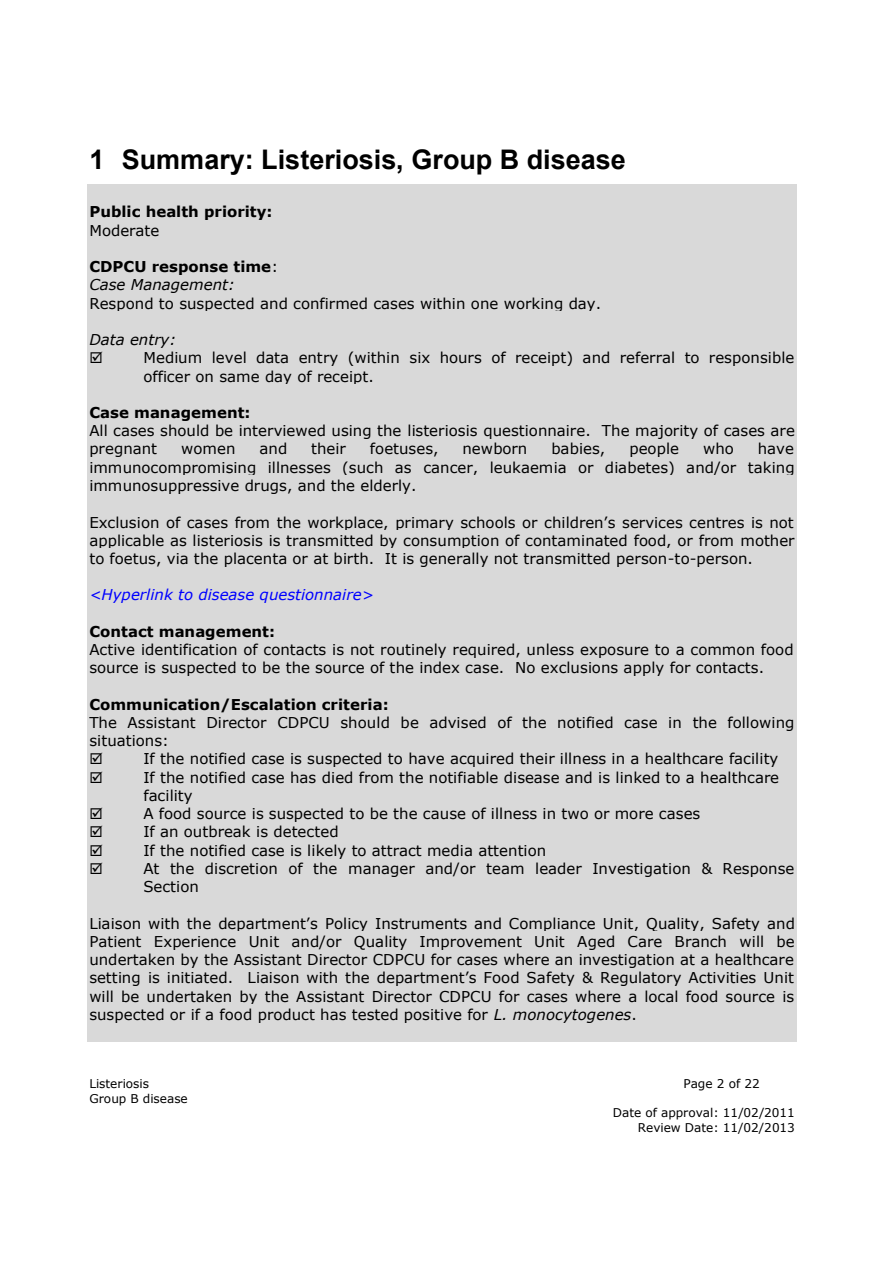
<style>
.page{position:relative;width:893px;height:1263px;background:#fff}
.page>*{position:absolute;margin:0;border:0;box-sizing:border-box;transform-origin:0 0}
.t1{font:700 27px "Arial";color:#000}
.t2{font:15px/18.1px "Verdana";color:#000}
.t3{font:italic 15px "Verdana";color:#00f}
.t4{font:700 15px/18.1px "Verdana";color:#000}
.t5{font:italic 15px/18px "Verdana";letter-spacing:.005em;color:#000}
.t6{font:12px/14.5px "Verdana";color:#000;text-align:right}
.s1{font-weight:400}
.s2{font-weight:700}
.s3{font-style:italic}
</style>
<div class="page">
<div style="left:87px;top:184px;width:710px;height:18px;background:#d9d9d9"></div>
<div style="left:87px;top:202px;width:710px;height:19px;background:#d9d9d9"></div>
<div style="left:87px;top:221px;width:710px;height:18px;background:#d9d9d9"></div>
<div style="left:87px;top:239px;width:710px;height:18px;background:#d9d9d9"></div>
<div style="left:87px;top:257px;width:710px;height:18px;background:#d9d9d9"></div>
<div style="left:87px;top:275px;width:710px;height:18px;background:#d9d9d9"></div>
<div style="left:87px;top:293px;width:710px;height:19px;background:#d9d9d9"></div>
<div style="left:87px;top:312px;width:710px;height:18px;background:#d9d9d9"></div>
<div style="left:87px;top:330px;width:710px;height:18px;background:#d9d9d9"></div>
<div style="left:87px;top:348px;width:710px;height:18px;background:#d9d9d9"></div>
<div style="left:87px;top:366px;width:710px;height:19px;background:#d9d9d9"></div>
<div style="left:87px;top:385px;width:710px;height:18px;background:#d9d9d9"></div>
<div style="left:87px;top:403px;width:710px;height:18px;background:#d9d9d9"></div>
<div style="left:87px;top:421px;width:710px;height:18px;background:#d9d9d9"></div>
<div style="left:87px;top:439px;width:710px;height:19px;background:#d9d9d9"></div>
<div style="left:87px;top:458px;width:710px;height:18px;background:#d9d9d9"></div>
<div style="left:87px;top:476px;width:710px;height:18px;background:#d9d9d9"></div>
<div style="left:87px;top:494px;width:710px;height:18px;background:#d9d9d9"></div>
<div style="left:87px;top:512px;width:710px;height:19px;background:#d9d9d9"></div>
<div style="left:87px;top:531px;width:710px;height:18px;background:#d9d9d9"></div>
<div style="left:87px;top:549px;width:710px;height:18px;background:#d9d9d9"></div>
<div style="left:87px;top:567px;width:710px;height:18px;background:#d9d9d9"></div>
<div style="left:87px;top:585px;width:710px;height:18px;background:#d9d9d9"></div>
<div style="left:87px;top:603px;width:710px;height:19px;background:#d9d9d9"></div>
<div style="left:87px;top:622px;width:710px;height:18px;background:#d9d9d9"></div>
<div style="left:87px;top:640px;width:710px;height:18px;background:#d9d9d9"></div>
<div style="left:87px;top:658px;width:710px;height:18px;background:#d9d9d9"></div>
<div style="left:87px;top:676px;width:710px;height:19px;background:#d9d9d9"></div>
<div style="left:87px;top:695px;width:710px;height:18px;background:#d9d9d9"></div>
<div style="left:87px;top:713px;width:710px;height:18px;background:#d9d9d9"></div>
<div style="left:87px;top:731px;width:710px;height:18px;background:#d9d9d9"></div>
<div style="left:87px;top:749px;width:710px;height:18px;background:#d9d9d9"></div>
<div style="left:87px;top:767px;width:710px;height:19px;background:#d9d9d9"></div>
<div style="left:87px;top:786px;width:710px;height:18px;background:#d9d9d9"></div>
<div style="left:87px;top:804px;width:710px;height:18px;background:#d9d9d9"></div>
<div style="left:87px;top:822px;width:710px;height:19px;background:#d9d9d9"></div>
<div style="left:87px;top:841px;width:710px;height:18px;background:#d9d9d9"></div>
<div style="left:87px;top:859px;width:710px;height:18px;background:#d9d9d9"></div>
<div style="left:87px;top:877px;width:710px;height:18px;background:#d9d9d9"></div>
<div style="left:87px;top:895px;width:710px;height:18px;background:#d9d9d9"></div>
<div style="left:87px;top:913px;width:710px;height:19px;background:#d9d9d9"></div>
<div style="left:87px;top:932px;width:710px;height:18px;background:#d9d9d9"></div>
<div style="left:87px;top:950px;width:710px;height:18px;background:#d9d9d9"></div>
<div style="left:87px;top:968px;width:710px;height:18px;background:#d9d9d9"></div>
<div style="left:87px;top:986px;width:710px;height:19px;background:#d9d9d9"></div>
<div style="left:87px;top:1005px;width:710px;height:18px;background:#d9d9d9"></div>
<div style="left:87px;top:1023px;width:710px;height:18px;background:#d9d9d9"></div>
<p class="t1" style="left:89px;top:140px;width:538px">1 Summary: Listeriosis, Group B disease</p>
<p class="t4" style="left:89px;top:203px;width:185px">Public health priority:<br><span class="s1">Moderate</span></p>
<p class="t2" style="left:89px;top:258px;width:513px"><span class="s2">CDPCU response time</span>:<br><span class="s3">Case Management:<br></span>Respond to suspected and confirmed cases within one working day.</p>
<p class="t5" style="left:89px;top:331px;width:88px">Data entry: ☑</p>
<p class="t2" style="left:143px;top:348px;width:652px">Medium level data entry (within six hours of receipt) and referral to responsible officer on same day of receipt.</p>
<p class="t2" style="left:89px;top:403px;width:707px"><span class="s2">Case management:<br></span>All cases should be interviewed using the listeriosis questionnaire. The majority of cases are pregnant</p>
<p class="t2" style="left:181px;top:440px;width:56px">women</p>
<p class="t2" style="left:259px;top:440px;width:29px">and</p>
<p class="t2" style="left:311px;top:440px;width:36px">their</p>
<p class="t2" style="left:370px;top:440px;width:70px">foetuses,</p>
<p class="t2" style="left:463px;top:440px;width:66px">newborn</p>
<p class="t2" style="left:551px;top:440px;width:55px">babies,</p>
<p class="t2" style="left:629px;top:440px;width:51px">people</p>
<p class="t2" style="left:703px;top:440px;width:32px">who</p>
<p class="t2" style="left:89px;top:440px;width:707px;text-align:justify;text-indent:668px">have immunocompromising illnesses (such as cancer, leukaemia or diabetes) and/or taking immunosuppressive drugs, and the elderly.</p>
<p class="t2" style="left:89px;top:513px;width:707px;text-align:justify">Exclusion of cases from the workplace, primary schools or children’s services centres is not applicable as listeriosis is transmitted by consumption of contaminated food, or from mother to foetus, via the placenta or at birth. It is generally not transmitted person-to-person.</p>
<p class="t3" style="left:89px;top:585px;width:286px">&lt;Hyperlink to disease questionnaire&gt;</p>
<p class="t2" style="left:89px;top:622px;width:706px"><span class="s2">Contact management:<br></span>Active identification of contacts is not routinely required, unless exposure to a common food source is suspected to be the source of the index case. No exclusions apply for contacts.</p>
<p class="t2" style="left:89px;top:695px;width:706px"><span class="s2">Communication/Escalation criteria:<br></span>The Assistant Director CDPCU should be advised of the notified case in the following situations:<br>☑</p>
<p class="t2" style="left:143px;top:750px;width:637px">If the notified case is suspected to have acquired their illness in a healthcare facility</p>
<p class="t2" style="left:143px;top:768px;width:637px;line-height:18.6px">If the notified case has died from the notifiable disease and is linked to a healthcare facility</p>
<p class="t2" style="left:143px;top:804px;width:558px">A food source is suspected to be the cause of illness in two or more cases</p>
<p class="t2" style="left:143px;top:822px;width:197px">If an outbreak is detected</p>
<p class="t2" style="left:143px;top:841px;width:404px">If the notified case is likely to attract media attention</p>
<p class="t2" style="left:143px;top:859px;width:653px;line-height:18.6px">At the discretion of the manager and/or team leader Investigation &amp; Response<br>Section</p>
<p class="t2" style="left:89px;top:914px;width:707px;text-align:justify">Liaison with the department’s Policy Instruments and Compliance Unit, Quality, Safety and Patient Experience Unit and/or Quality Improvement Unit Aged Care Branch will be undertaken by the Assistant Director CDPCU for cases where an investigation at a healthcare setting is initiated. Liaison with the department’s Food Safety &amp; Regulatory Activities Unit will be undertaken by the Assistant Director CDPCU for cases where a local food source is suspected or if a food product has tested positive for <span class="s3">L. monocytogenes</span>.</p>
<p class="t6" style="left:89px;top:1076px;width:61px">Listeriosis</p>
<p class="t6" style="left:684px;top:1076px;width:78px">Page 2 of 22</p>
<p class="t6" style="left:89px;top:1091px;width:100px">Group B disease</p>
<p class="t6" style="left:613px;top:1105px;width:184px">Date of approval: 11/02/2011<br>Review Date: 11/02/2013</p>
</div>
